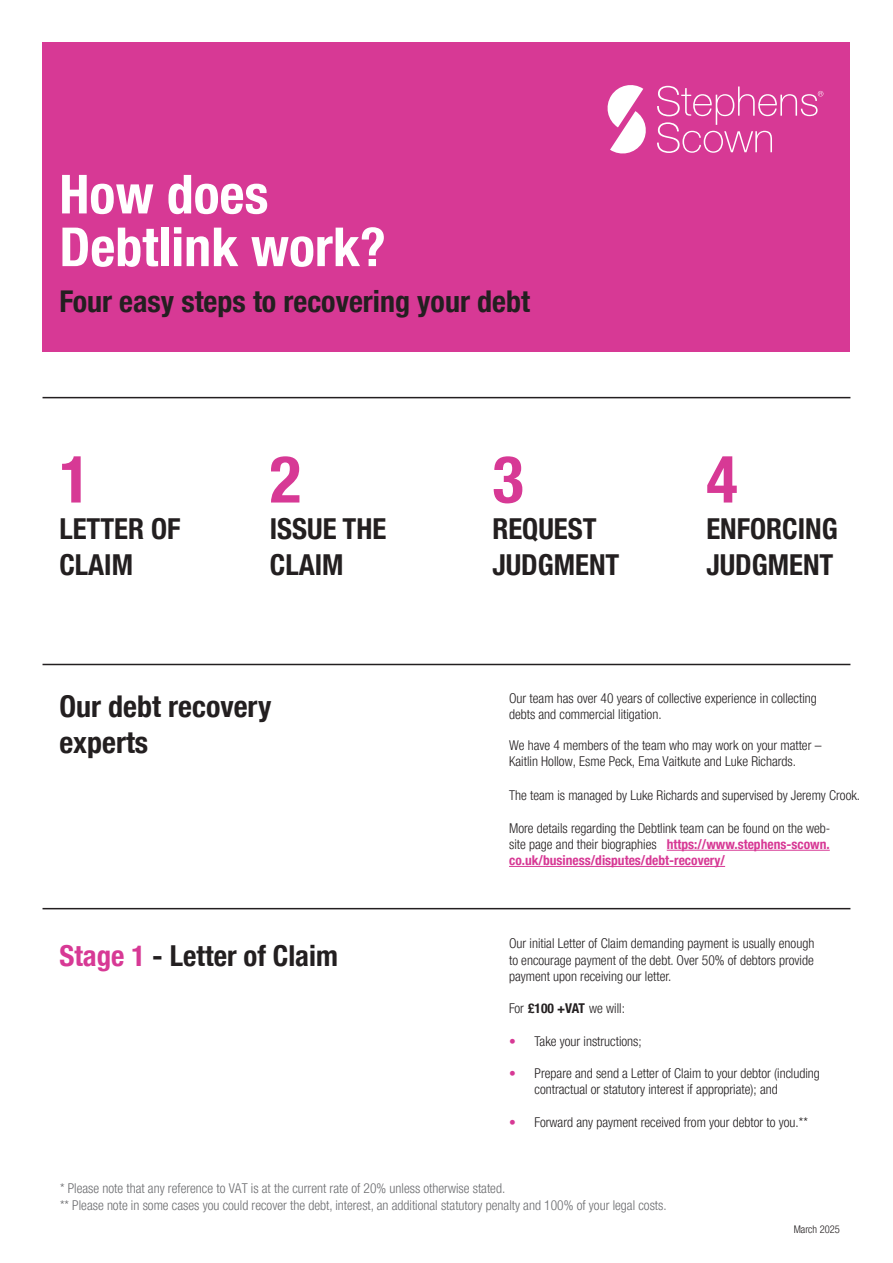
<style>
.page{position:relative;width:893px;height:1263px;background:#fff}
.page>*{position:absolute;margin:0;border:0;box-sizing:border-box;transform-origin:0 0}
.t1{font:700 condensed 65.25px "Helvetica Neue LT Pro";color:#d73995}
.t2{font:700 condensed 54px/52.7px "Helvetica Neue LT Pro";color:#fff}
.t3{font:700 condensed 30px/36px "Helvetica Neue LT Pro";color:#231f20}
.t4{font:700 condensed 28.8px/36.5px "Helvetica Neue LT Pro";color:#231f20}
.t5{font:300 condensed 13.5px/16.2px "Helvetica Neue LT Pro";color:#231f20}
.t6{font:300 condensed 13.5px/16.2px "Helvetica Neue LT Pro";color:#6c6d70}
.t7{font:300 condensed 10.5px "Helvetica Neue LT Pro";color:#231f20}
.s1{font-weight:700;color:#d73995}
.s2{color:#d73995}
.s3{font-weight:700}
</style>
<div class="page">
<div style="left:43px;top:43px;width:807px;height:309px;background:#d73995"></div>
<svg style="left:607px;top:85px;width:39px;height:69px"></svg>
<svg style="left:657px;top:86px;width:166px;height:67px"></svg>
<hr style="left:43px;top:908px;width:807px;height:1px;background:#231f20">
<hr style="left:667px;top:850px;width:163px;height:1px;background:#d73995">
<hr style="left:509px;top:866px;width:216px;height:1px;background:#d73995">
<hr style="left:43px;top:664px;width:807px;height:1px;background:#231f20">
<hr style="left:43px;top:397px;width:807px;height:1px;background:#231f20">
<h2 class="t2" style="left:59px;top:168px;width:328px">How does<br>Debtlink work?</h2>
<h3 class="t3" style="left:59px;top:283px;width:472px">Four easy steps to recovering your debt</h3>
<h1 class="t1" style="left:59px;top:440px;width:33px">1</h1>
<h3 class="t4" style="left:59px;top:511px;width:123px">LETTER OF<br>CLAIM</h3>
<h1 class="t1" style="left:270px;top:440px;width:33px">2</h1>
<h3 class="t4" style="left:270px;top:511px;width:118px">ISSUE THE<br>CLAIM</h3>
<h1 class="t1" style="left:492px;top:440px;width:33px">3</h1>
<h3 class="t4" style="left:492px;top:511px;width:129px">REQUEST<br>JUDGMENT</h3>
<h1 class="t1" style="left:706px;top:440px;width:33px">4</h1>
<h3 class="t4" style="left:706px;top:511px;width:133px">ENFORCING<br>JUDGMENT</h3>
<h3 class="t3" style="left:59px;top:689px;width:214px">Our debt recovery experts</h3>
<p class="t5" style="left:509px;top:690px;width:309px">Our team has over 40 years of collective experience in collecting debts and commercial litigation.</p>
<p class="t5" style="left:509px;top:737px;width:314px">We have 4 members of the team who may work on your matter –<br>Kaitlin Hollow, Esme Peck, Ema Vaitkute and Luke Richards.</p>
<p class="t5" style="left:509px;top:787px;width:353px">The team is managed by Luke Richards and supervised by Jeremy Crook.</p>
<p class="t5" style="left:509px;top:820px;width:323px;text-align:justify">More details regarding the Debtlink team can be found on the web&shy;site page and their biographies <span class="s1">https://www.stephens-scown. co.uk/business/disputes/debt-recovery/</span></p>
<h3 class="t4" style="left:59px;top:938px;width:280px"><span class="s2">Stage 1</span> - Letter of Claim</h3>
<p class="t5" style="left:509px;top:935px;width:307px;text-align:justify">Our initial Letter of Claim demanding payment is usually enough to encourage payment of the debt. Over 50% of debtors provide payment upon receiving our letter.</p>
<p class="t5" style="left:509px;top:1000px;width:117px">For <span class="s3">£100 +VAT</span> we will:</p>
<p class="t5" style="left:509px;top:1032px;width:134px"><span class="s2">•</span> Take your instructions;</p>
<p class="t5" style="left:535px;top:1065px;width:287px;text-indent:-26px"><span class="s2">•</span> Prepare and send a Letter of Claim to your debtor (including contractual or statutory interest if appropriate); and</p>
<p class="t5" style="left:509px;top:1113px;width:300px"><span class="s2">•</span> Forward any payment received from your debtor to you.**</p>
<p class="t6" style="left:60px;top:1180px;width:608px">* Please note that any reference to VAT is at the current rate of 20% unless otherwise stated.<br>** Please note in some cases you could recover the debt, interest, an additional statutory penalty and 100% of your legal costs.</p>
<p class="t7" style="left:794px;top:1223px;width:48px">March 2025</p>
</div>
